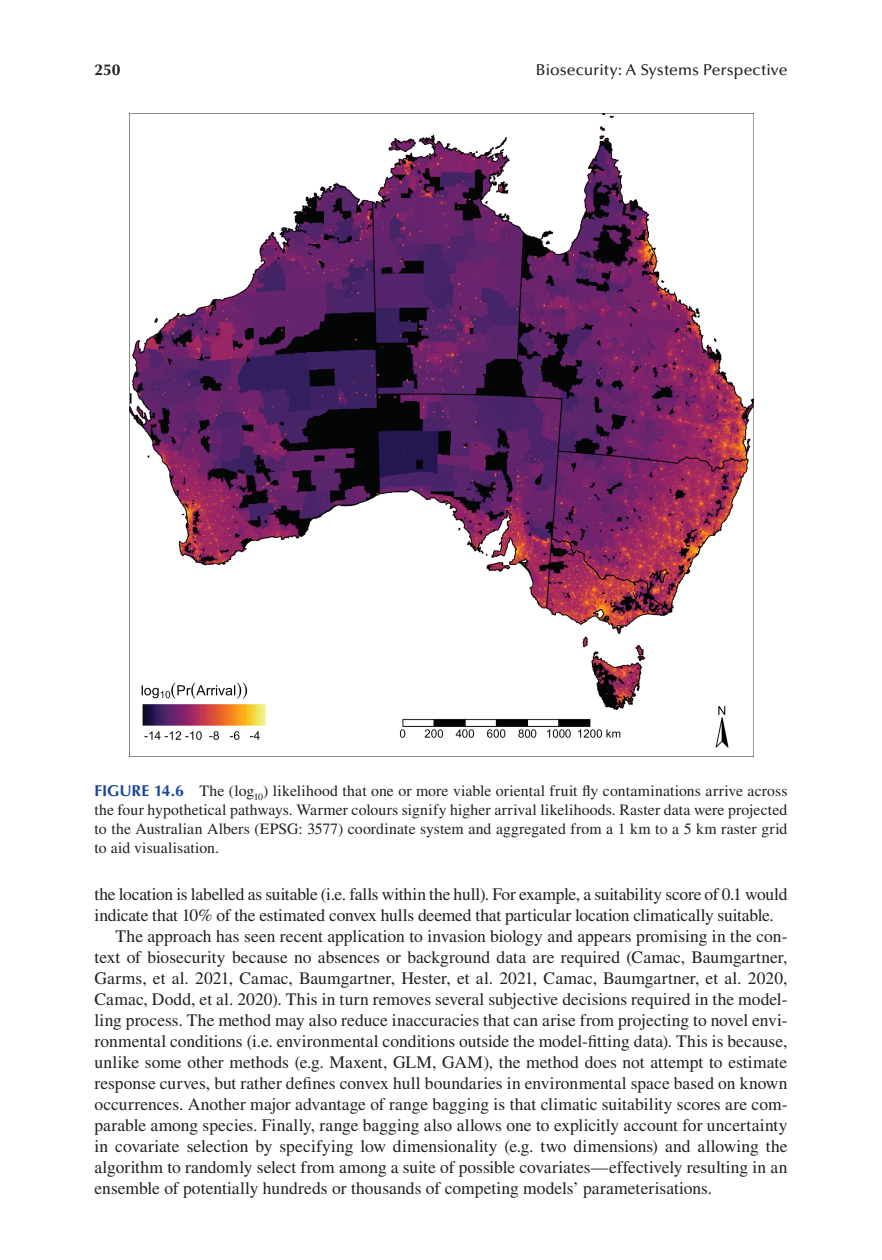
<style>
.page{position:relative;width:882px;height:1260px;background:#fff}
.page>*{position:absolute;margin:0;border:0;box-sizing:border-box;transform-origin:0 0}
.t1{font:17.5px "Times LT Std";color:#231f20}
.t2{font:15.75px/18.9px "Times LT Std";letter-spacing:.005em;color:#231f20;text-align:justify}
.t3{font:500 15.75px "Optima LT Std";letter-spacing:.005em;color:#231f20}
.t4{font:700 15.75px "Optima LT Std";color:#231f20}
.s1{font-family:"Optima LT Std";font-weight:700;color:#18469d}
</style>
<div class="page">
<img style="left:129px;top:113px;width:625px;height:644px">
<p class="t4" style="left:95px;top:60px;width:28px">250</p>
<p class="t3" style="left:536px;top:60px;width:253px">Biosecurity: A Systems Perspective</p>
<p class="t2" style="left:94px;top:781px;width:694px"><span class="s1">FIGURE 14.6</span> The (log<sub>10</sub>) likelihood that one or more viable oriental fruit fly contaminations arrive across the four hypothetical pathways. Warmer colours signify higher arrival likelihoods. Raster data were projected to the Australian Albers (EPSG: 3577) coordinate system and aggregated from a 1 km to a 5 km raster grid to aid visualisation.</p>
<p class="t1" style="left:95px;top:884px;width:694px">the location is labelled as suitable (i.e. falls within the hull). For example, a suitability score of 0.1 would</p>
<p class="t1" style="left:95px;top:905px;width:681px">indicate that 10% of the estimated convex hulls deemed that particular location climatically suitable.</p>
<p class="t1" style="left:116px;top:926px;width:673px">The approach has seen recent application to invasion biology and appears promising in the con-</p>
<p class="t1" style="left:95px;top:947px;width:695px">text of biosecurity because no absences or background data are required (Camac, Baumgartner,</p>
<p class="t1" style="left:95px;top:968px;width:694px">Garms, et al. 2021, Camac, Baumgartner, Hester, et al. 2021, Camac, Baumgartner, et al. 2020,</p>
<p class="t1" style="left:95px;top:989px;width:694px">Camac, Dodd, et al. 2020). This in turn removes several subjective decisions required in the model-</p>
<p class="t1" style="left:95px;top:1010px;width:694px">ling process. The method may also reduce inaccuracies that can arise from projecting to novel envi-</p>
<p class="t1" style="left:95px;top:1031px;width:694px">ronmental conditions (i.e. environmental conditions outside the model-fitting data). This is because,</p>
<p class="t1" style="left:95px;top:1052px;width:694px">unlike some other methods (e.g. Maxent, GLM, GAM), the method does not attempt to estimate</p>
<p class="t1" style="left:95px;top:1073px;width:695px">response curves, but rather defines convex hull boundaries in environmental space based on known</p>
<p class="t1" style="left:95px;top:1094px;width:694px">occurrences. Another major advantage of range bagging is that climatic suitability scores are com-</p>
<p class="t1" style="left:95px;top:1115px;width:695px">parable among species. Finally, range bagging also allows one to explicitly account for uncertainty</p>
<p class="t1" style="left:95px;top:1136px;width:695px">in covariate selection by specifying low dimensionality (e.g. two dimensions) and allowing the</p>
<p class="t1" style="left:95px;top:1157px;width:694px">algorithm to randomly select from among a suite of possible covariates—effectively resulting in an</p>
<p class="t1" style="left:95px;top:1178px;width:619px">ensemble of potentially hundreds or thousands of competing models’ parameterisations.</p>
</div>
